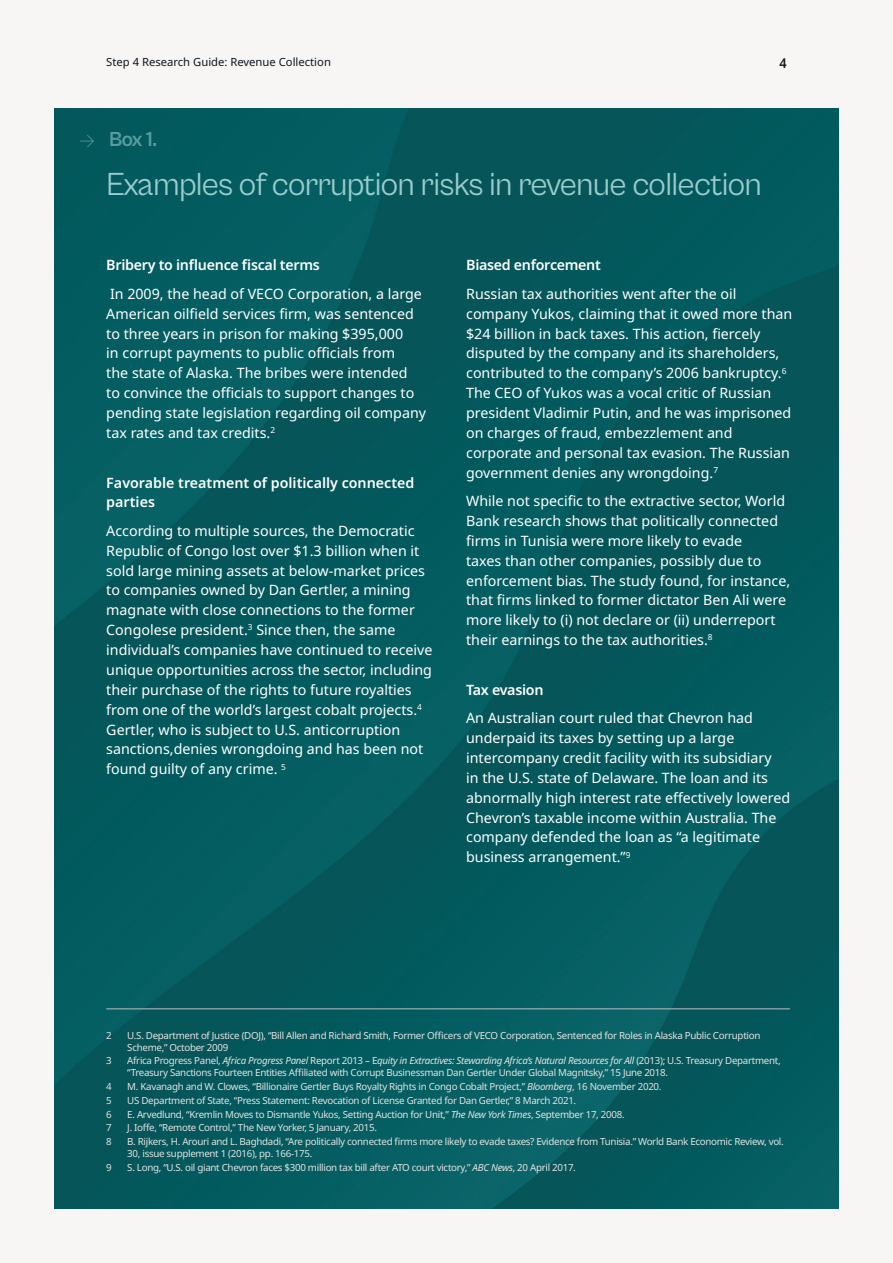
<style>
.page{position:relative;width:893px;height:1263px;background:#f8f5f5}
.page>*{position:absolute;margin:0;border:0;box-sizing:border-box;transform-origin:0 0}
.t1{font:33px "Cabinet Grotesk";letter-spacing:-.025em;color:#9acccb}
.t2{font:700 21px "Cabinet Grotesk";color:#589c9e}
.t3{font:14.25px/19.8px "Noto Sans";color:#fff}
.t4{font:600 14.25px "Noto Sans";letter-spacing:-.02em;color:#fff}
.t5{font:600 14.25px/20px "Noto Sans";color:#fff}
.t6{font:600 13.5px "Noto Sans";color:#0d1720;scale:.94 1}
.t7{font:11.25px "Noto Sans";color:#0d1720}
.t8{font:9.75px/11.7px "Noto Sans";letter-spacing:-.03em;color:#e5e2e1}
.s1{font-family:"DIN";font-weight:300;font-size:15px}
.s2{font-style:italic}
</style>
<div class="page">
<div style="left:54px;top:108px;width:785px;height:1101px;background:#04595e"></div>
<hr style="left:106px;top:1008px;width:684px;height:1px;background:#bdbec1">
<p class="t7" style="left:106px;top:56px;width:226px">Step 4 Research Guide: Revenue Collection</p>
<p class="t6" style="left:779px;top:56px;width:9px">4</p>
<p class="t2" style="left:80px;top:128px;width:79px"><span class="s1">&gt;</span> Box 1.</p>
<p class="t1" style="left:106px;top:167px;width:657px">Examples of corruption risks in revenue collection</p>
<p class="t4" style="left:106px;top:257px;width:215px">Bribery to influence fiscal terms</p>
<p class="t3" style="left:106px;top:284px;width:321px">In 2009, the head of VECO Corporation, a large American oilfield services firm, was sentenced to three years in prison for making $395,000<br>in corrupt payments to public officials from<br>the state of Alaska. The bribes were intended<br>to convince the officials to support changes to pending state legislation regarding oil company tax rates and tax credits.<sup>2</sup></p>
<p class="t5" style="left:106px;top:473px;width:310px">Favorable treatment of politically connected parties</p>
<p class="t3" style="left:106px;top:521px;width:328px">According to multiple sources, the Democratic Republic of Congo lost over $1.3 billion when it sold large mining assets at below-market prices to companies owned by Dan Gertler, a mining magnate with close connections to the former Congolese president.<sup>3</sup> Since then, the same individual’s companies have continued to receive unique opportunities across the sector, including their purchase of the rights to future royalties from one of the world’s largest cobalt projects.<sup>4<br></sup>Gertler, who is subject to U.S. anticorruption sanctions,denies wrongdoing and has been not found guilty of any crime. <sup>5</sup></p>
<p class="t4" style="left:466px;top:257px;width:136px">Biased enforcement</p>
<p class="t3" style="left:466px;top:284px;width:328px">Russian tax authorities went after the oil company Yukos, claiming that it owed more than $24 billion in back taxes. This action, fiercely disputed by the company and its shareholders, contributed to the company’s 2006 bankruptcy.<sup>6<br></sup>The CEO of Yukos was a vocal critic of Russian president Vladimir Putin, and he was imprisoned on charges of fraud, embezzlement and corporate and personal tax evasion. The Russian government denies any wrongdoing.<sup>7</sup></p>
<p class="t3" style="left:466px;top:491px;width:326px">While not specific to the extractive sector, World Bank research shows that politically connected firms in Tunisia were more likely to evade<br>taxes than other companies, possibly due to enforcement bias. The study found, for instance, that firms linked to former dictator Ben Ali were more likely to (i) not declare or (ii) underreport their earnings to the tax authorities.<sup>8</sup></p>
<p class="t4" style="left:466px;top:681px;width:79px">Tax evasion</p>
<p class="t3" style="left:466px;top:708px;width:326px">An Australian court ruled that Chevron had underpaid its taxes by setting up a large intercompany credit facility with its subsidiary<br>in the U.S. state of Delaware. The loan and its abnormally high interest rate effectively lowered Chevron’s taxable income within Australia. The company defended the loan as “a legitimate business arrangement.”<sup>9</sup></p>
<p class="t8" style="left:106px;top:1029px;width:7px">2</p>
<p class="t8" style="left:127px;top:1029px;width:635px">U.S. Department of Justice (DOJ), “Bill Allen and Richard Smith, Former Officers of VECO Corporation, Sentenced for Roles in Alaska Public Corruption<br>Scheme,” October 2009</p>
<p class="t8" style="left:106px;top:1055px;width:7px">3</p>
<p class="t8" style="left:127px;top:1055px;width:655px">Africa Progress Panel, <span class="s2">Africa Progress Panel</span> Report 2013 – E<span class="s2">quity in Extractives: Stewarding Africa’s Natural Resources for All</span> (2013); U.S. Treasury Department, “Treasury Sanctions Fourteen Entities Affiliated with Corrupt Businessman Dan Gertler Under Global Magnitsky,” 15 June 2018.</p>
<p class="t8" style="left:106px;top:1081px;width:7px">4</p>
<p class="t8" style="left:127px;top:1081px;width:536px">M. Kavanagh and W. Clowes, “Billionaire Gertler Buys Royalty Rights in Congo Cobalt Project,” <span class="s2">Bloomberg</span>, 16 November 2020.</p>
<p class="t8" style="left:106px;top:1094px;width:7px">5</p>
<p class="t8" style="left:127px;top:1094px;width:450px">US Department of State, “Press Statement: Revocation of License Granted for Dan Gertler,” 8 March 2021.</p>
<p class="t8" style="left:106px;top:1108px;width:7px">6</p>
<p class="t8" style="left:127px;top:1108px;width:499px">E. Arvedlund, “Kremlin Moves to Dismantle Yukos, Setting Auction for Unit,” <span class="s2">The New York Times</span>, September 17, 2008.</p>
<p class="t8" style="left:106px;top:1122px;width:7px">7</p>
<p class="t8" style="left:127px;top:1122px;width:251px">J. Ioffe, “Remote Control,” The New Yorker, 5 January, 2015.</p>
<p class="t8" style="left:106px;top:1136px;width:7px">8</p>
<p class="t8" style="left:127px;top:1136px;width:658px">B. Rijkers, H. Arouri and L. Baghdadi, “Are politically connected firms more likely to evade taxes? Evidence from Tunisia.” World Bank Economic Review, vol.<br>30, issue supplement 1 (2016), pp. 166-175.</p>
<p class="t8" style="left:106px;top:1161px;width:7px">9</p>
<p class="t8" style="left:127px;top:1161px;width:450px">S. Long, “U.S. oil giant Chevron faces $300 million tax bill after ATO court victory,” <span class="s2">ABC News</span>, 20 April 2017.</p>
</div>
